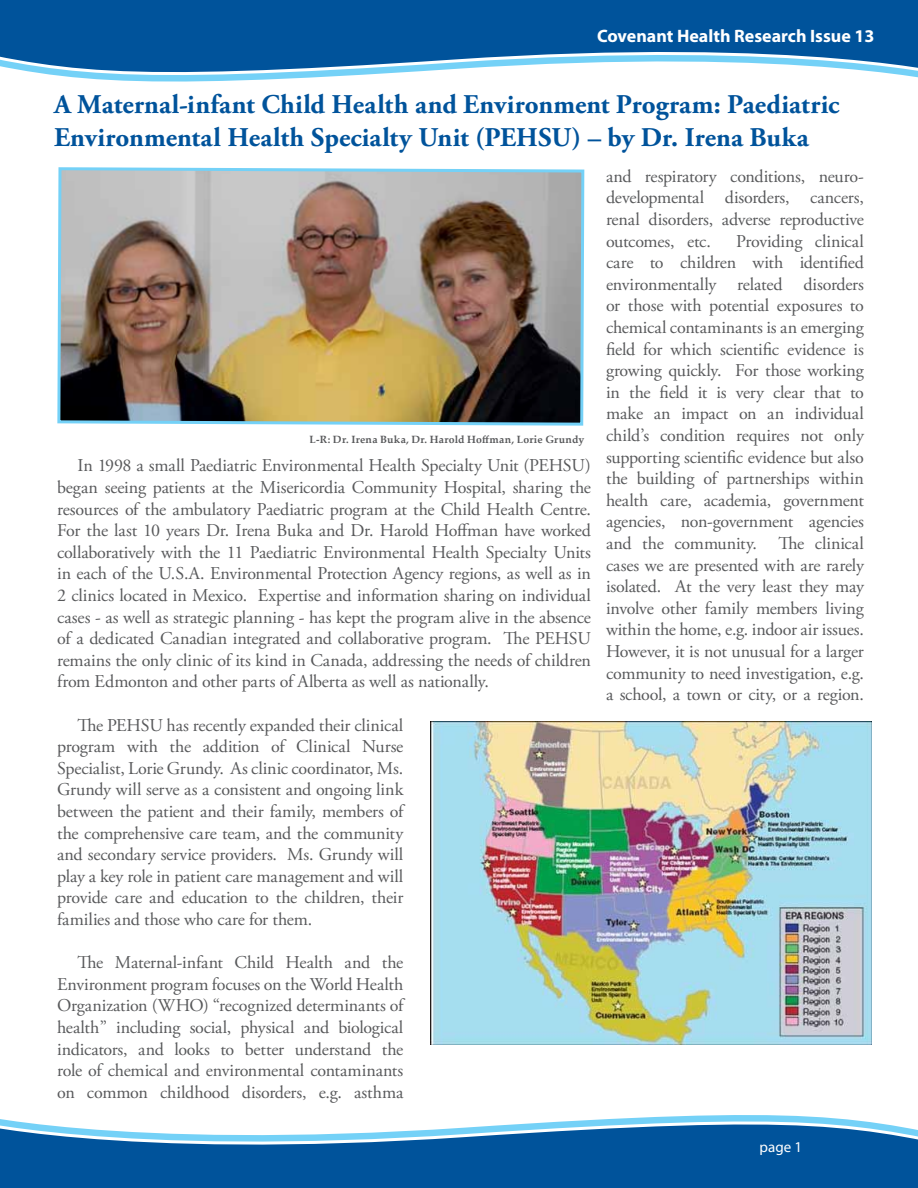
<style>
.page{position:relative;width:918px;height:1188px;background:#fff}
.page>*{position:absolute;margin:0;border:0;box-sizing:border-box;transform-origin:0 0}
.t1{font:700 27px/32.4px "Adobe Garamond Pro";color:#00539b}
.t2{font:18px/21.6px "Adobe Garamond Pro";letter-spacing:-.01em;color:#58595b;text-align:justify}
.t3{font:700 18px "Myriad Pro";color:#fff}
.t4{font:15px "Myriad Pro";color:#fff}
.t5{font:700 10.5px "Palatino Linotype";letter-spacing:.025em;color:#58595b}
</style>
<div class="page">
<svg style="left:0;top:0;width:918px;height:82px;fill:#00539b"></svg>
<svg style="left:0;top:1115px;width:918px;height:73px;fill:#00539b"></svg>
<img style="left:57px;top:167px;width:528px;height:259px">
<img style="left:431px;top:722px;width:441px;height:322px">
<p class="t3" style="left:597px;top:24px;width:279px">Covenant Health Research Issue 13</p>
<h1 class="t1" style="left:54px;top:89px;width:787px">A Maternal-infant Child Health and Environment Program: Paediatric<br>Environmental Health Specialty Unit (PEHSU) – by Dr. Irena Buka</h1>
<p class="t5" style="left:309px;top:432px;width:276px">L-R: Dr. Irena Buka, Dr. Harold Hoffman, Lorie Grundy</p>
<p class="t2" style="left:57px;top:455px;width:535px;text-indent:20px">In 1998 a small Paediatric Environmental Health Specialty Unit (PEHSU) began seeing patients at the Misericordia Community Hospital, sharing the resources of the ambulatory Paediatric program at the Child Health Centre.<br>For the last 10 years Dr. Irena Buka and Dr. Harold Hoffman have worked collaboratively with the 11 Paediatric Environmental Health Specialty Units in each of the U.S.A. Environmental Protection Agency regions, as well as in 2 clinics located in Mexico. Expertise and information sharing on individual cases - as well as strategic planning - has kept the program alive in the absence of a dedicated Canadian integrated and collaborative program. The PEHSU remains the only clinic of its kind in Canada, addressing the needs of children from Edmonton and other parts of Alberta as well as nationally.</p>
<p class="t2" style="left:57px;top:715px;width:348px;text-indent:20px">The PEHSU has recently expanded their clinical program with the addition of Clinical Nurse Specialist, Lorie Grundy. As clinic coordinator, Ms.<br>Grundy will serve as a consistent and ongoing link between the patient and their family, members of the comprehensive care team, and the community and secondary service providers. Ms. Grundy will play a key role in patient care management and will provide care and education to the children, their families and those who care for them.</p>
<p class="t2" style="left:57px;top:952px;width:348px;text-indent:20px">The Maternal-infant Child Health and the Environment program focuses on the World Health Organization (WHO) “recognized determinants of health” including social, physical and biological indicators, and looks to better understand the role of chemical and environmental contaminants on common childhood disorders, e.g. asthma</p>
<p class="t2" style="left:606px;top:166px;width:259px">and respiratory conditions, neuro&shy;developmental disorders, cancers, renal disorders, adverse reproductive outcomes, etc.</p>
<p class="t2" style="left:606px;top:231px;width:259px;text-indent:130px">Providing clinical care to children with identified environmentally related disorders or those with potential exposures to chemical contaminants is an emerging field for which scientific evidence is growing quickly. For those working in the field it is very clear that to make an impact on an individual child’s condition requires not only supporting scientific evidence but also the building of partnerships within health care, academia, government agencies, non-government agencies and the community. The clinical cases we are presented with are rarely isolated. At the very least they may involve other family members living within the home, e.g. indoor air issues.<br>However, it is not unusual for a larger community to need investigation, e.g. a school, a town or city, or a region.</p>
<p class="t4" style="left:760px;top:1138px;width:44px">page 1</p>
</div>
